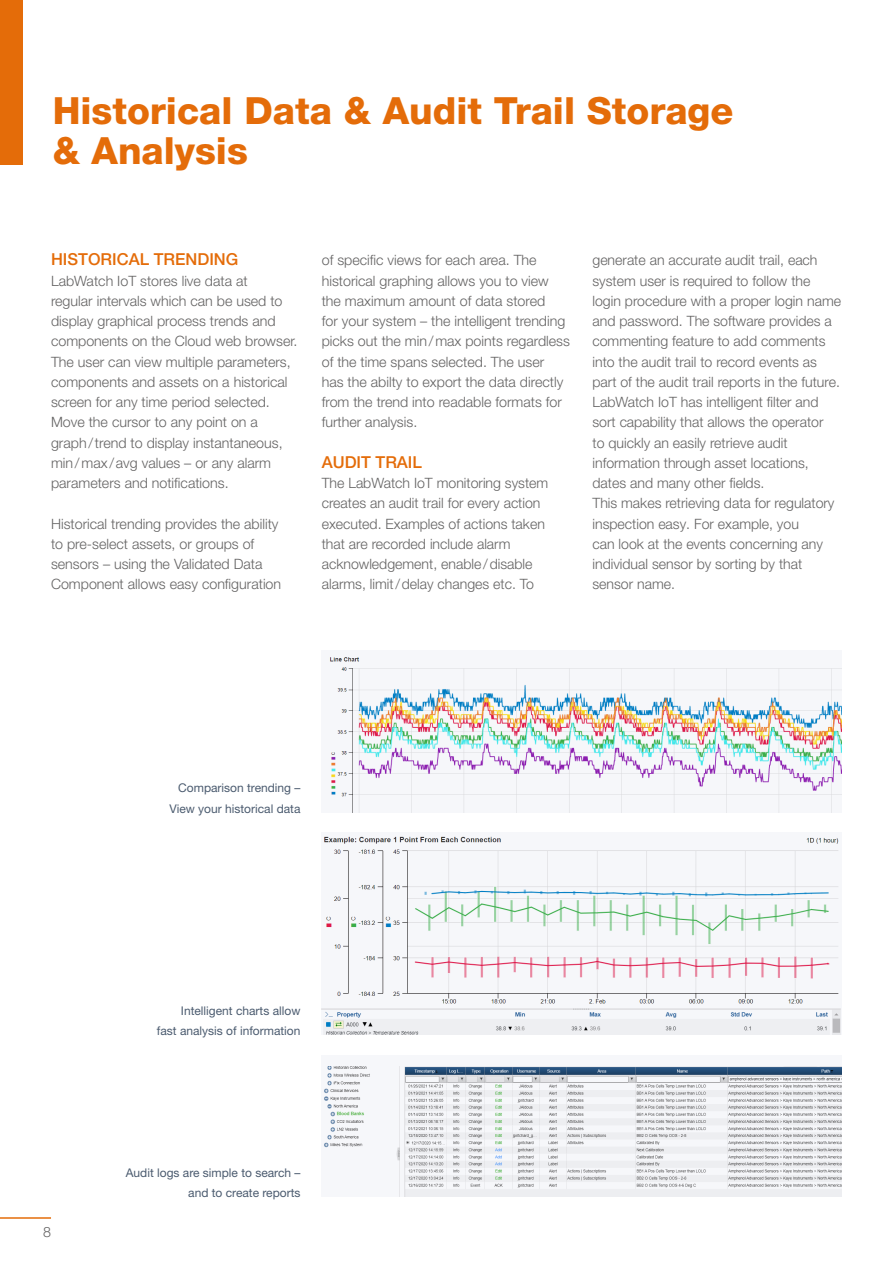
<style>
.page{position:relative;width:893px;height:1263px;background:#fff}
.page>*{position:absolute;margin:0;border:0;box-sizing:border-box;transform-origin:0 0}
.t1{font:800 37.5px/40.5px "Helvetica Neue LT Pro";color:#e46c09}
.t2{font:500 16.5px "Helvetica Neue LT Pro";color:#e46c09}
.t3{font:300 14.25px/20.2px "Helvetica Neue LT Pro";color:#646363}
.t4{font:12px/20.2px "Helvetica Neue LT Pro";color:#4b5b6f;text-align:right}
</style>
<div class="page">
<hr style="left:0;top:1217px;width:51px;height:2px;background:#e46c09">
<svg style="left:329px;top:657px;width:513px;height:155px;fill:#f6f7fa"></svg>
<svg style="left:322px;top:836px;width:519px;height:199px;fill:#f6f7fa"></svg>
<svg style="left:323px;top:1066px;width:519px;height:131px"></svg>
<div style="left:0;top:0;width:22px;height:164px;background:#e46c09"></div>
<h1 class="t1" style="left:53px;top:90px;width:682px">Historical Data &amp; Audit Trail Storage &amp; Analysis</h1>
<p class="t2" style="left:51px;top:249px;width:189px">HISTORICAL TRENDING</p>
<p class="t3" style="left:51px;top:270px;width:248px">LabWatch IoT stores live data at<br>regular intervals which can be used to display graphical process trends and components on the Cloud web browser.<br>The user can view multiple parameters, components and assets on a historical screen for any time period selected.<br>Move the cursor to any point on a graph/trend to display instantaneous, min/max /avg values – or any alarm parameters and notifications.</p>
<p class="t3" style="left:51px;top:513px;width:232px">Historical trending provides the ability to pre-select assets, or groups of sensors – using the Validated Data Component allows easy configuration</p>
<p class="t3" style="left:322px;top:250px;width:250px">of specific views for each area. The historical graphing allows you to view the maximum amount of data stored<br>for your system – the intelligent trending picks out the min/max points regardless of the time spans selected. The user<br>has the abilty to export the data directly from the trend into readable formats for further analysis.</p>
<p class="t2" style="left:322px;top:452px;width:102px">AUDIT TRAIL</p>
<p class="t3" style="left:322px;top:473px;width:228px">The LabWatch IoT monitoring system creates an audit trail for every action executed. Examples of actions taken that are recorded include alarm acknowledgement, enable/disable alarms, limit/delay changes etc. To</p>
<p class="t3" style="left:592px;top:250px;width:250px">generate an accurate audit trail, each system user is required to follow the login procedure with a proper login name and password. The software provides a commenting feature to add comments into the audit trail to record events as part of the audit trail reports in the future.<br>LabWatch IoT has intelligent filter and sort capability that allows the operator<br>to quickly an easily retrieve audit information through asset locations, dates and many other fields.<br>This makes retrieving data for regulatory inspection easy. For example, you<br>can look at the events concerning any individual sensor by sorting by that sensor name.</p>
<p class="t4" style="left:170px;top:778px;width:132px">Comparison trending –<br>View your historical data</p>
<p class="t3" style="left:43px;top:1222px;width:9px">8</p>
<p class="t4" style="left:157px;top:1000px;width:145px">Intelligent charts allow<br>fast analysis of information</p>
<p class="t4" style="left:126px;top:1162px;width:176px">Audit logs are simple to search – and to create reports</p>
</div>
